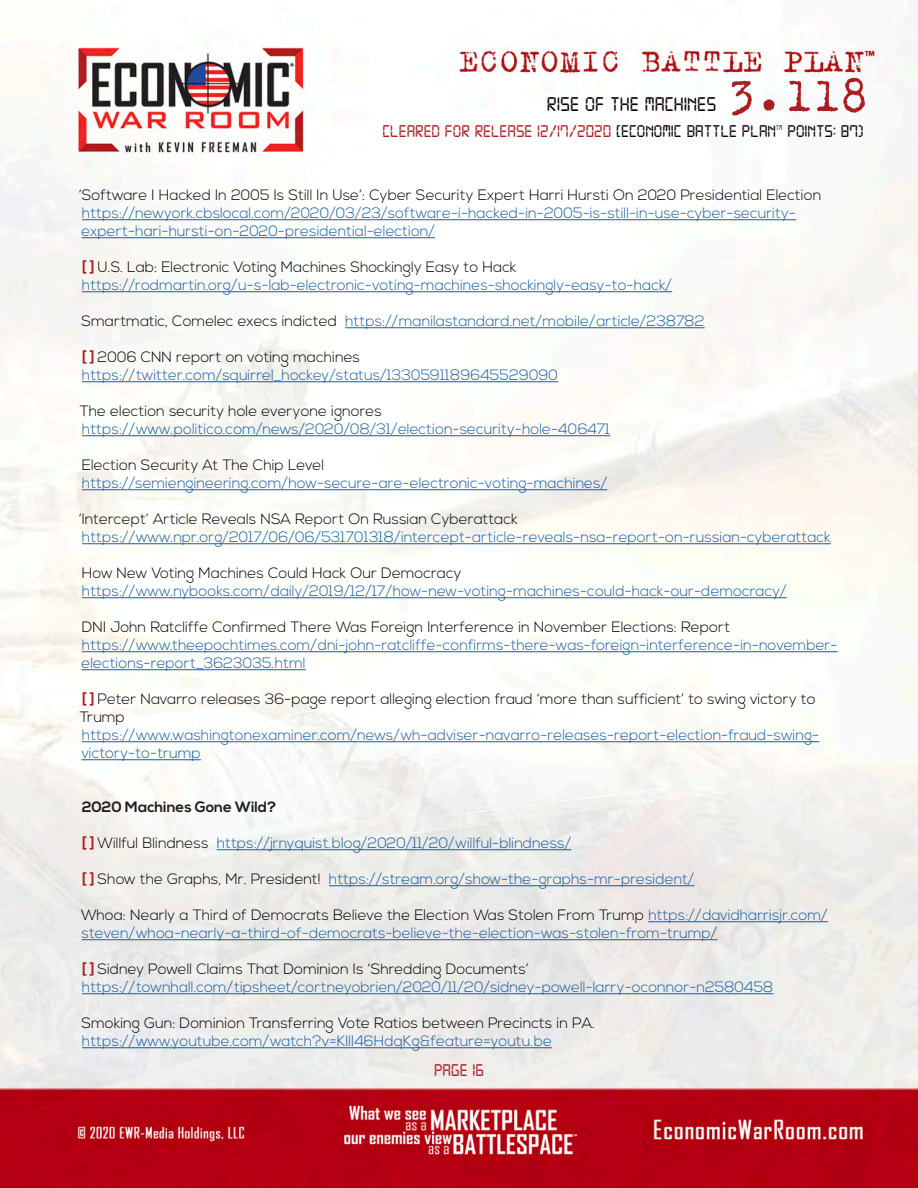
<style>
.page{position:relative;width:918px;height:1188px;background:#fff}
.page>*{position:absolute;margin:0;border:0;box-sizing:border-box;transform-origin:0 0}
.t1{font:51px "Trixie";color:#aa1e21}
.t2{font:21px "Digital 7";color:#080302}
.t3{font:18px "Digital 7";color:#aa1e21}
.t4{font:18px "Digital 7";color:#080302}
.t5{font:300 15px/18px "Nexa";color:#175d9e}
.t6{font:300 15px/18px "Nexa";color:#000}
.t7{font:700 15px "Nexa";color:#231f20}
.t8{font:7.05px "Digital 7";color:#080302}
.s1{color:#080302}
.s2{font-weight:700;color:#aa1e21}
.s3{color:#000}
</style>
<div class="page">
<img style="left:0;top:5px;width:918px;height:1183px">
<hr style="left:82px;top:219px;width:714px;height:1px;background:#175d9e">
<hr style="left:82px;top:237px;width:353px;height:1px;background:#175d9e">
<hr style="left:82px;top:291px;width:590px;height:1px;background:#175d9e">
<hr style="left:345px;top:327px;width:360px;height:1px;background:#175d9e">
<hr style="left:82px;top:381px;width:476px;height:1px;background:#175d9e">
<hr style="left:82px;top:435px;width:528px;height:1px;background:#175d9e">
<hr style="left:82px;top:489px;width:525px;height:1px;background:#175d9e">
<hr style="left:82px;top:543px;width:749px;height:1px;background:#175d9e">
<hr style="left:82px;top:597px;width:705px;height:1px;background:#175d9e">
<hr style="left:82px;top:651px;width:756px;height:1px;background:#175d9e">
<hr style="left:82px;top:669px;width:224px;height:1px;background:#175d9e">
<hr style="left:82px;top:741px;width:737px;height:1px;background:#175d9e">
<hr style="left:81px;top:759px;width:120px;height:1px;background:#175d9e">
<hr style="left:217px;top:849px;width:354px;height:1px;background:#175d9e">
<hr style="left:329px;top:885px;width:366px;height:1px;background:#175d9e">
<hr style="left:648px;top:921px;width:180px;height:1px;background:#175d9e">
<hr style="left:82px;top:939px;width:635px;height:1px;background:#175d9e">
<hr style="left:82px;top:993px;width:692px;height:1px;background:#175d9e">
<hr style="left:82px;top:1047px;width:470px;height:1px;background:#175d9e">
<h1 class="t1" style="left:728px;top:62px;width:142px">3.118</h1>
<p class="t3" style="left:382px;top:123px;width:395px">CLEARED FOR RELEASE 12/17/2020 <span class="s1">[ECONOMIC BATTLE PLAN</span></p>
<p class="t8" style="left:776px;top:124px;width:8px">TM</p>
<p class="t4" style="left:788px;top:123px;width:78px">POINTS: 87)</p>
<h2 class="t2" style="left:547px;top:95px;width:171px">RISE OF THE MACHINES</h2>
<p class="t6" style="left:79px;top:187px;width:744px">‘Software I Hacked In 2005 Is Still In Use’: Cyber Security Expert Harri Hursti On 2020 Presidential Election</p>
<p class="t5" style="left:82px;top:205px;width:716px">https://newyork.cbslocal.com/2020/03/23/software-i-hacked-in-2005-is-still-in-use-cyber-security&shy;expert-hari-hursti-on-2020-presidential-election/</p>
<p class="t5" style="left:82px;top:259px;width:592px"><span class="s2">[ ]</span> <span class="s3">U.S. Lab: Electronic Voting Machines Shockingly Easy to Hack </span>https://rodmartin.org/u-s-lab-electronic-voting-machines-shockingly-easy-to-hack/</p>
<p class="t5" style="left:81px;top:313px;width:625px"><span class="s3">Smartmatic, Comelec execs indicted</span> https://manilastandard.net/mobile/article/238782</p>
<p class="t5" style="left:82px;top:349px;width:478px"><span class="s2">[ ]</span> <span class="s3">2006 CNN report on voting machines </span>https://twitter.com/squirrel_hockey/status/1330591189645529090</p>
<p class="t6" style="left:80px;top:403px;width:304px">The election security hole everyone ignores</p>
<p class="t5" style="left:82px;top:421px;width:530px">https://www.politico.com/news/2020/08/31/election-security-hole-406471</p>
<p class="t6" style="left:82px;top:457px;width:244px">Election Security At The Chip Level</p>
<p class="t5" style="left:82px;top:475px;width:527px">https://semiengineering.com/how-secure-are-electronic-voting-machines/</p>
<p class="t6" style="left:79px;top:511px;width:440px">‘Intercept’ Article Reveals NSA Report On Russian Cyberattack</p>
<p class="t5" style="left:82px;top:529px;width:750px">https://www.npr.org/2017/06/06/531701318/intercept-article-reveals-nsa-report-on-russian-cyberattack</p>
<p class="t6" style="left:82px;top:565px;width:381px">How New Voting Machines Could Hack Our Democracy</p>
<p class="t5" style="left:82px;top:583px;width:706px">https://www.nybooks.com/daily/2019/12/17/how-new-voting-machines-could-hack-our-democracy/</p>
<p class="t6" style="left:82px;top:619px;width:650px">DNI John Ratcliffe Confirmed There Was Foreign Interference in November Elections: Report</p>
<p class="t5" style="left:82px;top:637px;width:758px">https://www.theepochtimes.com/dni-john-ratcliffe-confirms-there-was-foreign-interference-in-november&shy;elections-report_3623035.html</p>
<p class="t6" style="left:80px;top:691px;width:737px"><span class="s2">[ ]</span> Peter Navarro releases 36-page report alleging election fraud ‘more than sufficient’ to swing victory to<br>Trump</p>
<p class="t5" style="left:81px;top:727px;width:739px">https://www.washingtonexaminer.com/news/wh-adviser-navarro-releases-report-election-fraud-swing&shy;victory-to-trump</p>
<p class="t7" style="left:82px;top:798px;width:196px">2020 Machines Gone Wild?</p>
<p class="t5" style="left:82px;top:835px;width:491px"><span class="s2">[ ]</span> <span class="s3">Willful Blindness</span> https://jrnyquist.blog/2020/11/20/willful-blindness/</p>
<p class="t5" style="left:82px;top:871px;width:614px"><span class="s2">[ ]</span> <span class="s3">Show the Graphs, Mr. President!</span> https://stream.org/show-the-graphs-mr-president/</p>
<p class="t5" style="left:81px;top:907px;width:748px"><span class="s3">Whoa: Nearly a Third of Democrats Believe the Election Was Stolen From Trump</span> https://davidharrisjr.com/ steven/whoa-nearly-a-third-of-democrats-believe-the-election-was-stolen-from-trump/</p>
<p class="t5" style="left:82px;top:961px;width:693px"><span class="s2">[ ]</span> <span class="s3">Sidney Powell Claims That Dominion Is ‘Shredding Documents’ </span>https://townhall.com/tipsheet/cortneyobrien/2020/11/20/sidney-powell-larry-oconnor-n2580458</p>
<p class="t6" style="left:81px;top:1015px;width:515px">Smoking Gun: Dominion Transferring Vote Ratios between Precincts in PA.</p>
<p class="t5" style="left:82px;top:1033px;width:471px">https://www.youtube.com/watch?v=KIlI46HdqKg&amp;feature=youtu.be</p>
<p class="t3" style="left:434px;top:1062px;width:51px">PAGE 16</p>
</div>
